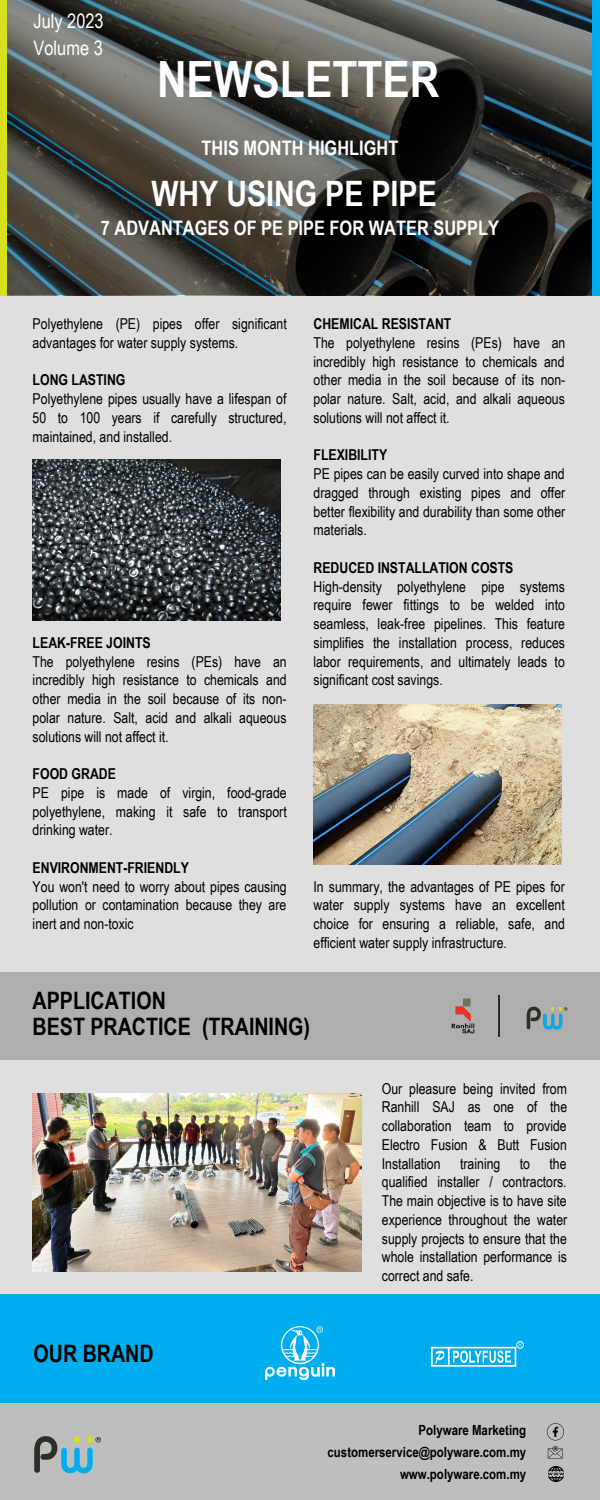
<style>
.page{position:relative;width:600px;height:1500px;background:#dfdfdf}
.page>*{position:absolute;margin:0;border:0;box-sizing:border-box;transform-origin:0 0}
.t1{font:700 50px "Arial Narrow";color:#fff}
.t2{font:700 35px "Arial Narrow";color:#fff}
.t3{font:700 24px "Arial Narrow";color:#000}
.t4{font:700 20px "Arial Narrow";color:#fff}
.t5{font:20px "Arial Narrow";color:#fff}
.t6{font:15px/18.8px "Arial Narrow";color:#000;text-align:justify}
.t7{font:700 15px "Arial Narrow";color:#000}
.t8{font:700 14px "Arial Narrow";color:#000}
</style>
<div class="page">
<svg style="left:6px;top:0;width:586px;height:295px;background:#444542"></svg>
<div style="left:0;top:1403px;width:600px;height:97px;background:#bebebe"></div>
<div style="left:0;top:1294px;width:600px;height:109px;background:#00aeef"></div>
<div style="left:592px;top:0;width:8px;height:296px;background:#00aeef"></div>
<div style="left:0;top:0;width:6px;height:296px;background:#d7df21"></div>
<img style="left:549px;top:1467px;width:15px;height:15px">
<svg style="left:548px;top:1446px;width:15px;height:13px"></svg>
<img style="left:265px;top:1326px;width:70px;height:54px">
<img style="left:430px;top:1341px;width:94px;height:26px">
<img style="left:34px;top:1436px;width:68px;height:37px">
<img style="left:33px;top:460px;width:248px;height:160px">
<img style="left:314px;top:704px;width:248px;height:161px">
<div style="left:0;top:972px;width:600px;height:88px;background:#aeaeae"></div>
<img style="left:33px;top:1093px;width:329px;height:178px">
<img style="left:451px;top:998px;width:24px;height:36px">
<img style="left:526px;top:1007px;width:42px;height:22px">
<hr style="left:498px;top:995px;width:2px;height:42px;background:#000">
<svg style="left:547px;top:1423px;width:17px;height:17px"></svg>
<p class="t5" style="left:34px;top:9px;width:72px">July 2023</p>
<p class="t5" style="left:34px;top:37px;width:71px">Volume 3</p>
<p class="t1" style="left:157px;top:50px;width:284px">NEWSLETTER</p>
<p class="t4" style="left:202px;top:136px;width:198px">THIS MONTH HIGHLIGHT</p>
<p class="t2" style="left:152px;top:173px;width:287px">WHY USING PE PIPE</p>
<p class="t4" style="left:101px;top:216px;width:400px">7 ADVANTAGES OF PE PIPE FOR WATER SUPPLY</p>
<p class="t6" style="left:33px;top:314px;width:256px">Polyethylene (PE) pipes offer significant advantages for water supply systems.</p>
<p class="t7" style="left:33px;top:371px;width:94px">LONG LASTING</p>
<p class="t6" style="left:33px;top:389px;width:255px">Polyethylene pipes usually have a lifespan of 50 to 100 years if carefully structured, maintained, and installed.</p>
<p class="t7" style="left:33px;top:634px;width:120px">LEAK-FREE JOINTS</p>
<p class="t6" style="left:33px;top:652px;width:256px">The polyethylene resins (PEs) have an incredibly high resistance to chemicals and other media in the soil because of its non&shy;polar nature. Salt, acid and alkali aqueous solutions will not affect it.</p>
<p class="t7" style="left:33px;top:765px;width:85px">FOOD GRADE</p>
<p class="t6" style="left:33px;top:783px;width:256px">PE pipe is made of virgin, food-grade polyethylene, making it safe to transport drinking water.</p>
<p class="t7" style="left:33px;top:859px;width:158px">ENVIRONMENT-FRIENDLY</p>
<p class="t6" style="left:33px;top:877px;width:256px">You won't need to worry about pipes causing pollution or contamination because they are inert and non-toxic</p>
<p class="t7" style="left:314px;top:315px;width:139px">CHEMICAL RESISTANT</p>
<p class="t6" style="left:314px;top:333px;width:253px">The polyethylene resins (PEs) have an incredibly high resistance to chemicals and other media in the soil because of its non&shy;polar nature. Salt, acid, and alkali aqueous solutions will not affect it.</p>
<p class="t7" style="left:314px;top:446px;width:75px">FLEXIBILITY</p>
<p class="t6" style="left:314px;top:464px;width:253px">PE pipes can be easily curved into shape and dragged through existing pipes and offer better flexibility and durability than some other materials.</p>
<p class="t7" style="left:314px;top:559px;width:201px">REDUCED INSTALLATION COSTS</p>
<p class="t6" style="left:314px;top:577px;width:253px">High-density polyethylene pipe systems require fewer fittings to be welded into seamless, leak-free pipelines. This feature simplifies the installation process, reduces labor requirements, and ultimately leads to significant cost savings.</p>
<p class="t6" style="left:314px;top:877px;width:253px">In summary, the advantages of PE pipes for water supply systems have an excellent choice for ensuring a reliable, safe, and efficient water supply infrastructure.</p>
<p class="t3" style="left:33px;top:987px;width:135px">APPLICATION</p>
<p class="t3" style="left:33px;top:1013px;width:279px">BEST PRACTICE (TRAINING)</p>
<p class="t3" style="left:34px;top:1339px;width:122px">OUR BRAND</p>
<p class="t6" style="left:382px;top:1079px;width:187px">Our pleasure being invited from Ranhill SAJ as one of the collaboration team to provide Electro Fusion &amp; Butt Fusion Installation</p>
<p class="t6" style="left:382px;top:1154px;width:187px;text-indent:168px">the qualified installer / contractors.<br>The main objective is to have site experience throughout the water supply projects to ensure that the whole installation performance is correct and safe.</p>
<p class="t6" style="left:460px;top:1154px;width:42px">training</p>
<p class="t6" style="left:520px;top:1154px;width:12px">to</p>
<p class="t8" style="left:419px;top:1422px;width:109px">Polyware Marketing</p>
<p class="t8" style="left:328px;top:1444px;width:200px">customerservice@polyware.com.my</p>
<p class="t8" style="left:400px;top:1466px;width:128px">www.polyware.com.my</p>
</div>
